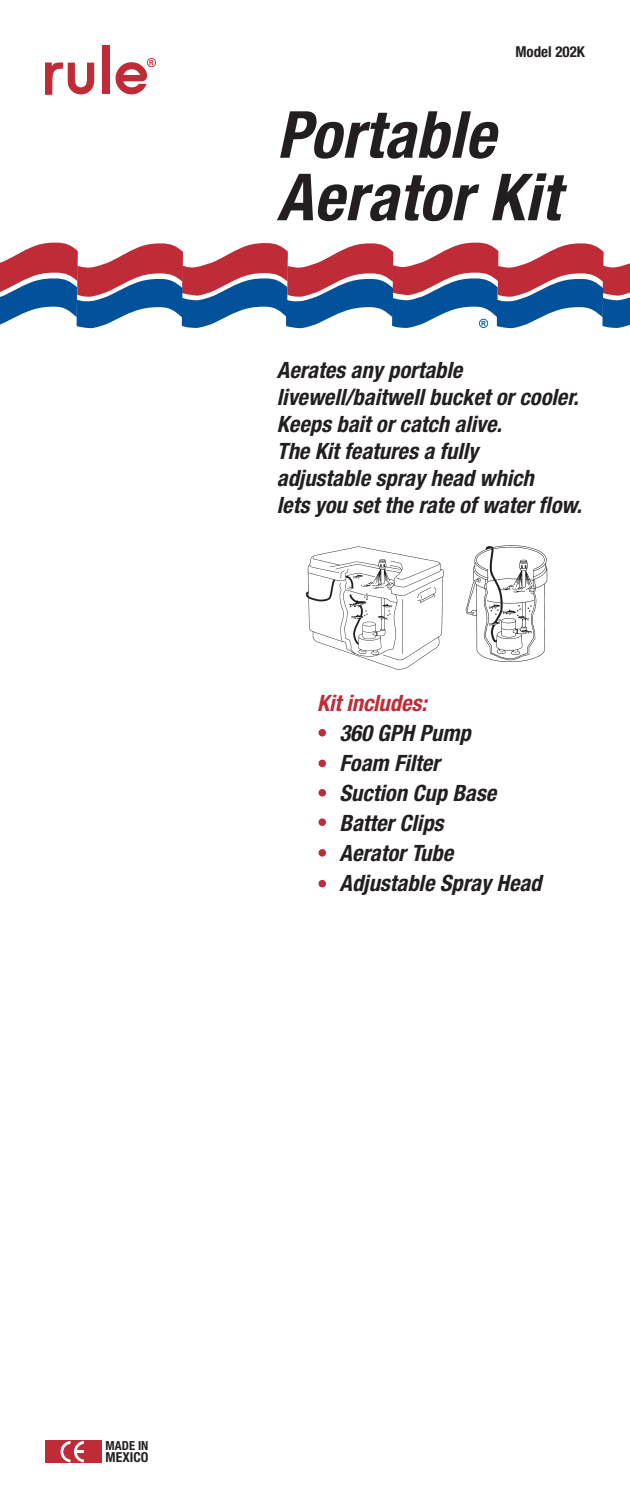
<style>
.page{position:relative;width:630px;height:1508px;background:#fff}
.page>*{position:absolute;margin:0;border:0;box-sizing:border-box;transform-origin:0 0}
.t1{font:italic 700 condensed 65px "Helvetica Neue";letter-spacing:.01em;color:#231f20}
.t2{font:italic 700 condensed 22.5px "Helvetica Neue";color:#231f20}
.t3{font:italic 700 condensed 22.5px "Helvetica Neue";color:#bf2b37}
.t4{font:700 condensed 15px "Helvetica Neue";color:#231f20}
.t5{font:700 condensed 13.75px "Helvetica Neue";color:#231f20}
.t6{font:700 condensed 12.5px "Helvetica Neue";color:#231f20}
</style>
<div class="page">
<div style="left:102px;top:45px;width:7px;height:49px;background:#bf2b37"></div>
<svg style="left:45px;top:62px;width:49px;height:33px"></svg>
<svg style="left:116px;top:58px;width:40px;height:36px"></svg>
<svg style="left:0;top:242px;width:630px;height:86px"></svg>
<div style="left:45px;top:1440px;width:56px;height:22px;background:#bf2b37"></div>
<svg style="left:61px;top:1441px;width:23px;height:21px"></svg>
<img style="left:305px;top:545px;width:243px;height:125px">
<div style="left:318px;top:729px;width:8px;height:7px;background:#bf2b37;border-radius:50%"></div>
<div style="left:318px;top:759px;width:8px;height:8px;background:#bf2b37;border-radius:50%"></div>
<div style="left:318px;top:789px;width:8px;height:7px;background:#bf2b37;border-radius:50%"></div>
<div style="left:318px;top:818px;width:8px;height:8px;background:#bf2b37;border-radius:50%"></div>
<div style="left:318px;top:849px;width:8px;height:7px;background:#bf2b37;border-radius:50%"></div>
<div style="left:318px;top:880px;width:8px;height:7px;background:#bf2b37;border-radius:50%"></div>
<p class="t4" style="left:515px;top:42px;width:71px">Model 202K</p>
<p class="t1" style="left:277px;top:95px;width:220px">Portable</p>
<p class="t1" style="left:277px;top:158px;width:285px">Aerator Kit</p>
<p class="t2" style="left:277px;top:356px;width:187px">Aerates any portable</p>
<p class="t2" style="left:277px;top:383px;width:303px">livewell/baitwell bucket or cooler.</p>
<p class="t2" style="left:277px;top:410px;width:227px">Keeps bait or catch alive.</p>
<p class="t2" style="left:277px;top:437px;width:203px">The Kit features a fully</p>
<p class="t2" style="left:277px;top:464px;width:258px">adjustable spray head which</p>
<p class="t2" style="left:277px;top:491px;width:307px">lets you set the rate of water flow.</p>
<p class="t3" style="left:317px;top:689px;width:111px">Kit includes:</p>
<p class="t2" style="left:340px;top:719px;width:133px">360 GPH Pump</p>
<p class="t2" style="left:340px;top:749px;width:102px">Foam Filter</p>
<p class="t2" style="left:340px;top:779px;width:158px">Suction Cup Base</p>
<p class="t2" style="left:340px;top:809px;width:106px">Batter Clips</p>
<p class="t2" style="left:340px;top:839px;width:115px">Aerator Tube</p>
<p class="t2" style="left:340px;top:869px;width:203px">Adjustable Spray Head</p>
<p class="t6" style="left:106px;top:1437px;width:44px">MADE IN</p>
<p class="t5" style="left:106px;top:1448px;width:44px">MEXICO</p>
</div>
